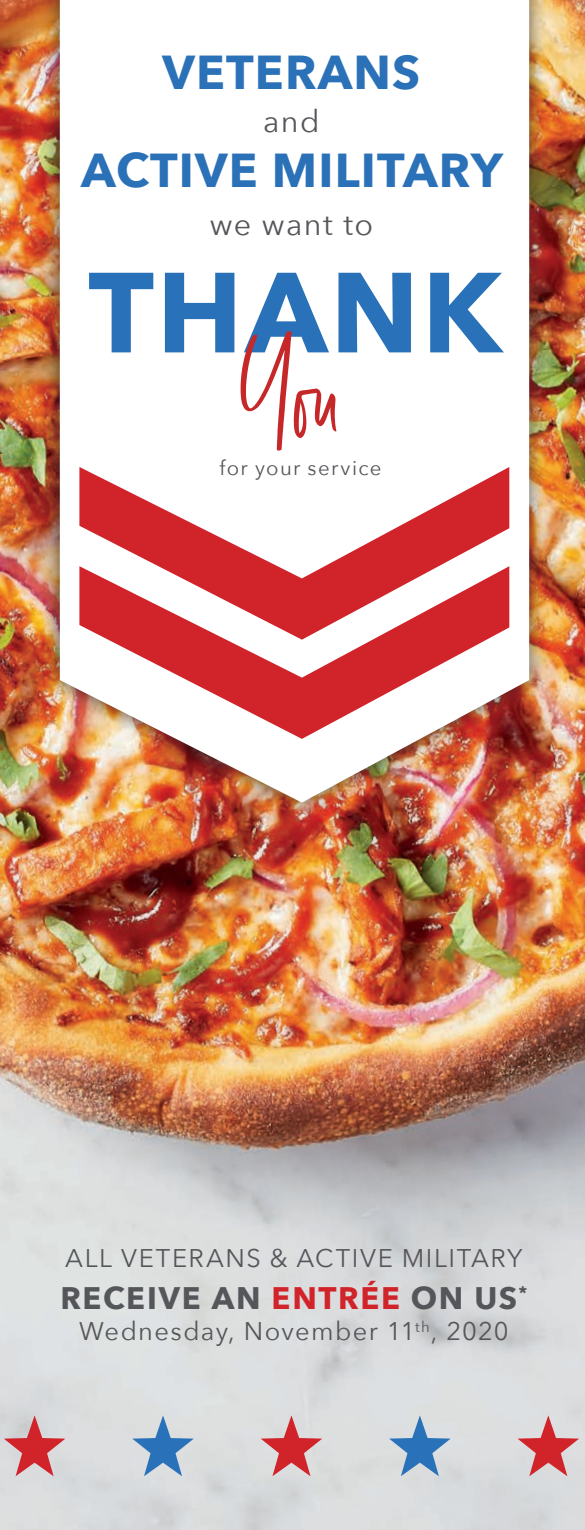
<style>
.page{position:relative;width:585px;height:1530px;background:#fff}
.page>*{position:absolute;margin:0;border:0;box-sizing:border-box;transform-origin:0 0}
.t1{font:700 112.5px "Avenir Next";letter-spacing:.025em;color:#2972b9}
.t2{font:110px "Think Pink Regular";color:#c62728}
.t3{font:700 47.5px "Avenir Next";letter-spacing:.025em;color:#2a71b8}
.t4{font:700 31px "Avenir Next";letter-spacing:.055em;color:#55565a}
.t5{font:30.5px "Avenir Next";letter-spacing:.045em;color:#55565a}
.t6{font:25.5px "Avenir Next";letter-spacing:.06em;color:#55565a}
.t7{font:20.5px "Avenir Next";letter-spacing:.065em;color:#55565a}
.s1{color:#d1232a}
</style>
<div class="page">
<img style="left:0;top:0;width:585px;height:1530px">
<svg style="left:132px;top:1415px;width:62px;height:61px;background:#9eb9d1"></svg>
<svg style="left:389px;top:1415px;width:62px;height:61px;background:#9eb8d1"></svg>
<svg style="left:4px;top:1415px;width:61px;height:61px;background:#d4999d"></svg>
<svg style="left:261px;top:1415px;width:61px;height:61px;background:#d79c9f"></svg>
<svg style="left:518px;top:1415px;width:61px;height:61px;background:#d79c9f"></svg>
<div style="left:41px;top:0;width:507px;height:820px;background:#231f20;opacity:.75"></div>
<svg style="left:60px;top:0;width:469px;height:803px"></svg>
<svg style="left:79px;top:640px;width:430px;height:99px"></svg>
<svg style="left:79px;top:467px;width:430px;height:173px"></svg>
<h3 class="t3" style="left:163px;top:31px;width:259px">VETERANS</h3>
<p class="t5" style="left:263px;top:96px;width:58px">and</p>
<h3 class="t3" style="left:81px;top:129px;width:423px">ACTIVE MILITARY</h3>
<p class="t5" style="left:210px;top:198px;width:165px">we want to</p>
<h1 class="t1" style="left:89px;top:216px;width:415px">THANK</h1>
<h2 class="t2" style="left:238px;top:324px;width:107px">You</h2>
<p class="t7" style="left:220px;top:451px;width:164px">for your service</p>
<p class="t6" style="left:65px;top:1237px;width:459px">ALL VETERANS &amp; ACTIVE MILITARY</p>
<p class="t4" style="left:60px;top:1272px;width:469px">RECEIVE AN <span class="s1">ENTRÉE</span> ON US<sup>*</sup></p>
<p class="t6" style="left:79px;top:1310px;width:431px">Wednesday, November 11<sup>th</sup>, 2020</p>
</div>
